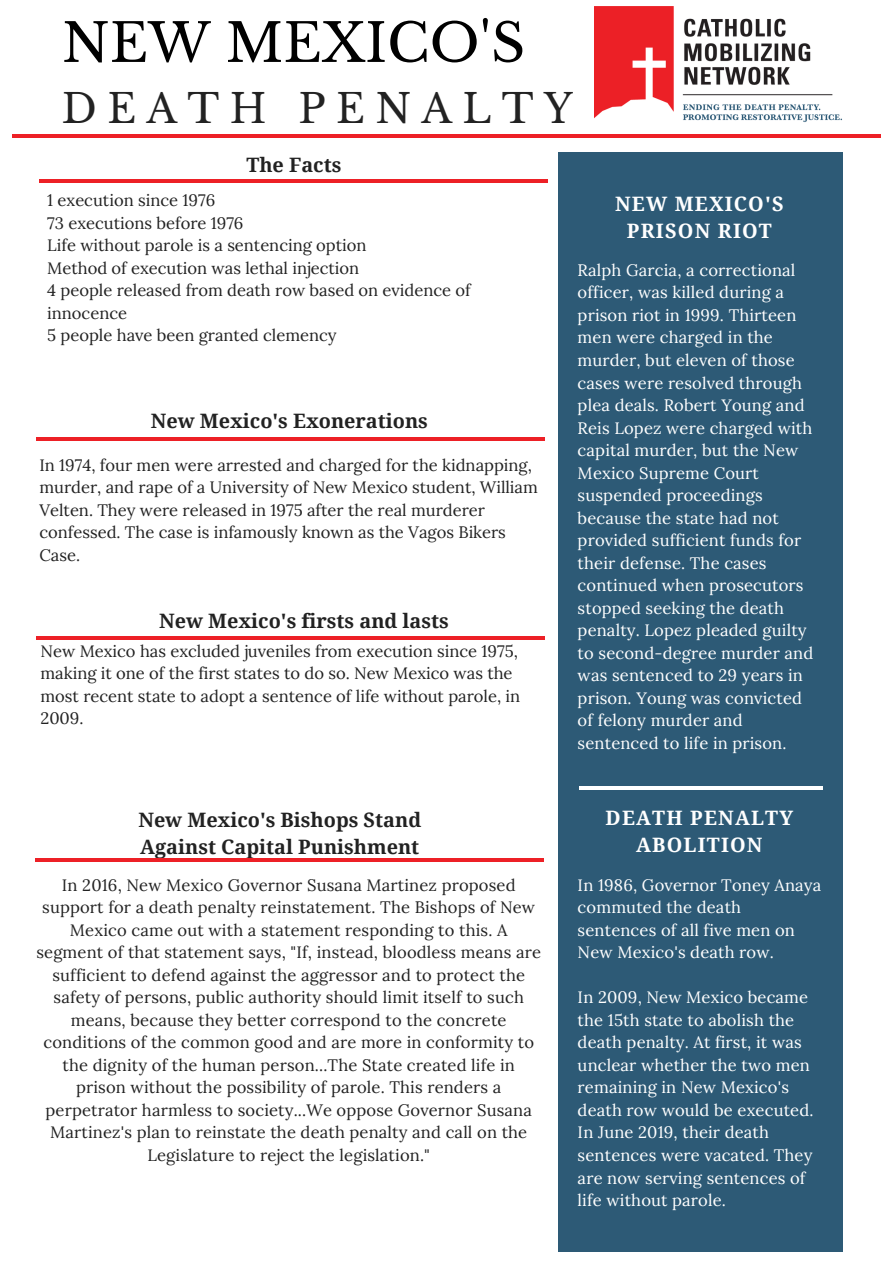
<style>
.page{position:relative;width:893px;height:1263px;background:#fff}
.page>*{position:absolute;margin:0;border:0;box-sizing:border-box;transform-origin:0 0}
.t1{font:52.95px "Libre Baskerville";color:#000}
.t2{font:39.75px "Libre Baskerville";letter-spacing:.26em;color:#222}
.t3{font:700 19.8px/27px "Droid Serif";color:#222}
.t4{font:700 19.8px/27px "Droid Serif";letter-spacing:.06em;color:#fff;text-align:center}
.t5{font:16.5px/22.5px "Lora";letter-spacing:.01em;color:#222}
.t6{font:16.5px/22.5px "Lora";letter-spacing:.01em;color:#fff}
</style>
<div class="page">
<hr style="left:12px;top:134px;width:868px;height:3px;background:#ed2026">
<div style="left:558px;top:152px;width:285px;height:1099px;background:#2d5a76"></div>
<hr style="left:579px;top:786px;width:243px;height:3px;background:#fff">
<hr style="left:36px;top:437px;width:509px;height:3px;background:#ed2026">
<hr style="left:36px;top:636px;width:509px;height:4px;background:#ed2026">
<hr style="left:39px;top:179px;width:509px;height:3px;background:#ed2026">
<hr style="left:35px;top:858px;width:509px;height:3px;background:#ed2026">
<img style="left:594px;top:7px;width:248px;height:116px">
<h1 class="t1" style="left:62px;top:11px;width:465px">NEW MEXICO'S</h1>
<h2 class="t2" style="left:62px;top:84px;width:513px">DEATH PENALTY</h2>
<p class="t3" style="left:246px;top:152px;width:96px">The Facts</p>
<p class="t5" style="left:47px;top:189px;width:425px">1 execution since 1976<br>73 executions before 1976<br>Life without parole is a sentencing option<br>Method of execution was lethal injection<br>4 people released from death row based on evidence of innocence<br>5 people have been granted clemency</p>
<p class="t3" style="left:151px;top:407px;width:279px">New Mexico's Exonerations</p>
<p class="t5" style="left:39px;top:453px;width:500px">In 1974, four men were arrested and charged for the kidnapping, murder, and rape of a University of New Mexico student, William Velten. They were released in 1975 after the real murderer confessed. The case is infamously known as the Vagos Bikers Case.</p>
<p class="t3" style="left:159px;top:608px;width:291px">New Mexico's firsts and lasts</p>
<p class="t5" style="left:41px;top:639px;width:481px">New Mexico has excluded juveniles from execution since 1975, making it one of the first states to do so. New Mexico was the most recent state to adopt a sentence of life without parole, in 2009.</p>
<p class="t3" style="left:138px;top:806px;width:284px">New Mexico's Bishops Stand<br>Against Capital Punishment</p>
<p class="t5" style="left:36px;top:873px;width:506px;text-align:center">In 2016, New Mexico Governor Susana Martinez proposed support for a death penalty reinstatement. The Bishops of New Mexico came out with a statement responding to this. A segment of that statement says, "If, instead, bloodless means are sufficient to defend against the aggressor and to protect the safety of persons, public authority should limit itself to such means, because they better correspond to the concrete conditions of the common good and are more in conformity to the dignity of the human person...The State created life in prison without the possibility of parole. This renders a perpetrator harmless to society...We oppose Governor Susana Martinez's plan to reinstate the death penalty and call on the Legislature to reject the legislation."</p>
<p class="t4" style="left:615px;top:190px;width:170px">NEW MEXICO'S<br>PRISON RIOT</p>
<p class="t6" style="left:578px;top:259px;width:237px">Ralph Garcia, a correctional officer, was killed during a prison riot in 1999. Thirteen men were charged in the murder, but eleven of those cases were resolved through plea deals. Robert Young and<br>Reis Lopez were charged with capital murder, but the New<br>Mexico Supreme Court suspended proceedings because the state had not provided sufficient funds for their defense. The cases continued when prosecutors stopped seeking the death penalty. Lopez pleaded guilty to second-degree murder and was sentenced to 29 years in prison. Young was convicted of felony murder and sentenced to life in prison.</p>
<p class="t4" style="left:606px;top:805px;width:189px">DEATH PENALTY<br>ABOLITION</p>
<p class="t6" style="left:578px;top:873px;width:245px">In 1986, Governor Toney Anaya commuted the death sentences of all five men on<br>New Mexico's death row.</p>
<p class="t6" style="left:578px;top:986px;width:237px">In 2009, New Mexico became the 15th state to abolish the death penalty. At first, it was unclear whether the two men remaining in New Mexico's death row would be executed.<br>In June 2019, their death sentences were vacated. They are now serving sentences of life without parole.</p>
</div>
